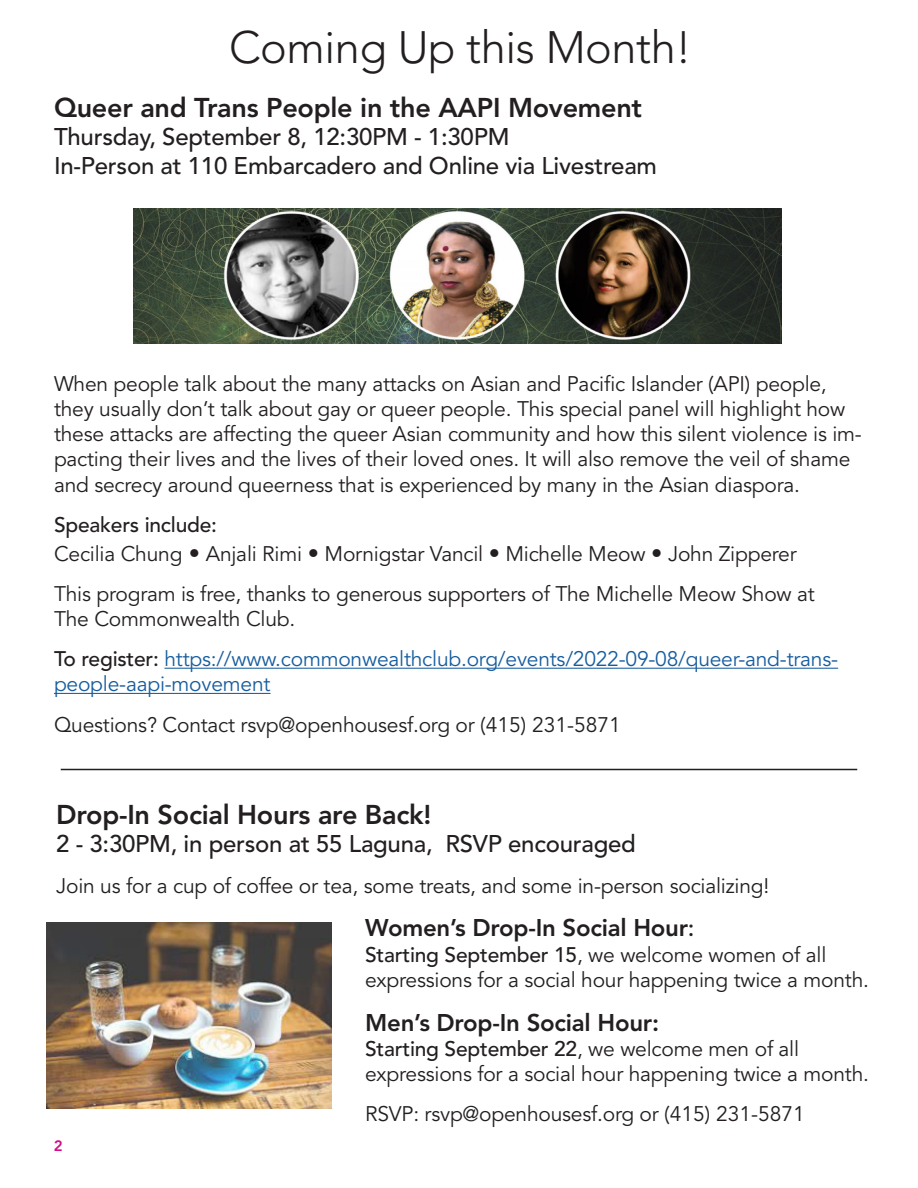
<style>
.page{position:relative;width:918px;height:1188px;background:#fff}
.page>*{position:absolute;margin:0;border:0;box-sizing:border-box;transform-origin:0 0}
.t1{font:300 45px "Avenir";letter-spacing:-.01em;color:#231f20}
.t2{font:800 27px "Avenir";letter-spacing:-.01em;color:#231f20}
.t3{font:500 24px "Avenir";letter-spacing:-.01em;color:#231f20}
.t4{font:800 24px "Avenir";letter-spacing:-.01em;color:#231f20}
.t5{font:21px/25.2px "Avenir";letter-spacing:-.01em;color:#231f20}
.t6{font:21px/25.2px "Avenir";letter-spacing:-.01em;color:#175d9e}
.t7{font:500 21px "Avenir";letter-spacing:-.01em;color:#231f20}
.t8{font:800 15px "Avenir";color:#d70c8c}
.s1{font-weight:500}
.s2{font-size:22.5px}
.s3{font-weight:500;color:#231f20}
.s4{font-weight:400}
</style>
<div class="page">
<img style="left:47px;top:922px;width:284px;height:187px">
<hr style="left:164px;top:668px;width:674px;height:1px;background:#175d9e">
<hr style="left:54px;top:693px;width:217px;height:1px;background:#175d9e">
<img style="left:134px;top:208px;width:648px;height:136px">
<hr style="left:61px;top:769px;width:796px;height:1px;background:#231f20">
<p class="t1" style="left:229px;top:21px;width:464px">Coming Up this Month!</p>
<p class="t2" style="left:54px;top:91px;width:590px">Queer and Trans People in the AAPI Movement</p>
<p class="t3" style="left:54px;top:123px;width:457px">Thursday, September 8, 12:30PM - 1:30PM</p>
<p class="t3" style="left:54px;top:152px;width:605px">In-Person at 110 Embarcadero and Online via Livestream</p>
<p class="t5" style="left:54px;top:371px;width:809px">When people talk about the many attacks on Asian and Pacific Islander (API) people, they usually don’t talk about gay or queer people. This special panel will highlight how these attacks are affecting the queer Asian community and how this silent violence is im&shy;pacting their lives and the lives of their loved ones. It will also remove the veil of shame and secrecy around queerness that is experienced by many in the Asian diaspora.</p>
<p class="t5" style="left:54px;top:511px;width:744px;line-height:28.8px"><span class="s1">Speakers include:<br></span>Cecilia Chung <span class="s2">•</span> Anjali Rimi <span class="s2">•</span> Mornigstar Vancil <span class="s2">•</span> Michelle Meow <span class="s2">•</span> John Zipperer</p>
<p class="t5" style="left:54px;top:581px;width:762px">This program is free, thanks to generous supporters of The Michelle Meow Show at</p>
<p class="t5" style="left:54px;top:607px;width:243px">The Commonwealth Club.</p>
<p class="t6" style="left:54px;top:647px;width:786px"><span class="s3">To register:</span> https://www.commonwealthclub.org/events/2022-09-08/queer-and-trans&shy;people-aapi-movement</p>
<p class="t5" style="left:54px;top:712px;width:568px">Questions? Contact rsvp@openhousesf.org or (415) 231-5871</p>
<p class="t2" style="left:56px;top:798px;width:377px">Drop-In Social Hours are Back!</p>
<p class="t3" style="left:56px;top:830px;width:581px">2 - 3:30PM, in person at 55 Laguna, RSVP encouraged</p>
<p class="t5" style="left:56px;top:873px;width:715px">Join us for a cup of coffee or tea, some treats, and some in-person socializing!</p>
<p class="t4" style="left:365px;top:914px;width:331px">Women’s Drop-In Social Hour<span class="s1">:</span></p>
<p class="t5" style="left:365px;top:942px;width:463px"><span class="s1">Starting September 15</span>, we welcome women of all</p>
<p class="t5" style="left:365px;top:968px;width:505px">expressions for a social hour happening twice a month.</p>
<p class="t4" style="left:365px;top:1008px;width:295px">Men’s Drop-In Social Hour:</p>
<p class="t7" style="left:365px;top:1036px;width:436px">Starting September 22<span class="s4">, we welcome men of all</span></p>
<p class="t5" style="left:365px;top:1062px;width:505px">expressions for a social hour happening twice a month.</p>
<p class="t5" style="left:365px;top:1102px;width:441px">RSVP: rsvp@openhousesf.org or (415) 231-5871</p>
<p class="t8" style="left:54px;top:1137px;width:10px">2</p>
</div>
